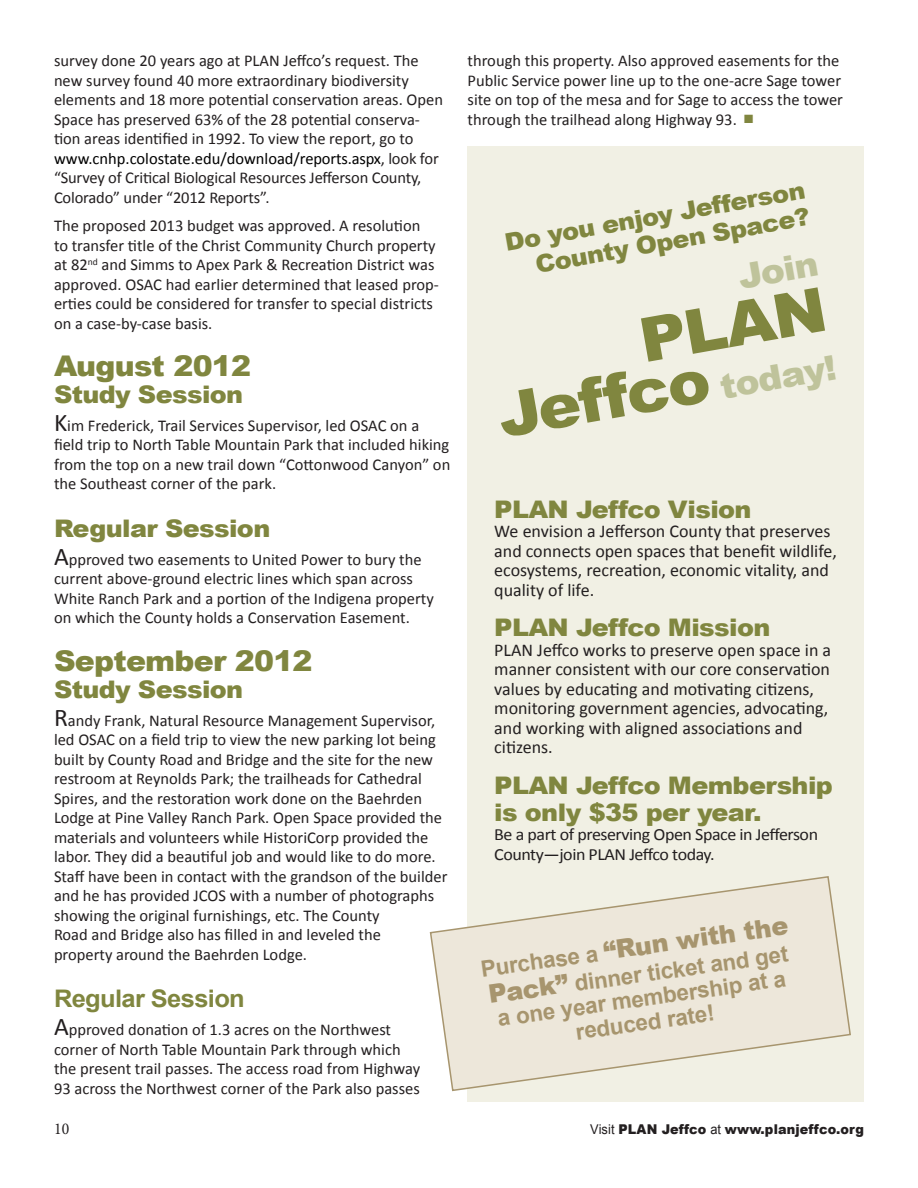
<style>
.page{position:relative;width:918px;height:1188px;background:#fff}
.page>*{position:absolute;margin:0;border:0;box-sizing:border-box;transform-origin:0 0}
.PJ-MainTitle{font:900 61.2px "Arial";color:#80863f;scale:1.05 1}
.PJ-MainTitle-2{font:900 34.2px "Arial";color:#bfc39b;scale:1.05 1}
.PJ-ArticleTitle{font:900 28.5px "Arial";letter-spacing:-.025em;color:#80863f;scale:1.05 1}
.PJ-Subtitle{font:900 25.5px "Arial";color:#a7956e}
.PJ-Subtitle-2{font:900 24.15px/27px "Arial";letter-spacing:-.025em;color:#80863f;scale:1.05 1}
.PJ-ArticleTitle-2{font:900 24.15px "Arial";letter-spacing:-.025em;color:#80863f;scale:1.05 1}
.PJ-MainTitle-3{font:900 24.15px/27px "Arial";color:#80863f;text-align:right;scale:1.05 1}
.PJ-ArticleTitle-3{font:700 24.15px "Arial";letter-spacing:-.025em;color:#80863f;scale:1.05 1}
.PJ-Subtitle-3{font:700 22.5px/24px "Arial";color:#a7956e;text-align:center}
.PJ-Subtitle-4{font:18px/19.5px "Calibri";color:#231f20}
.PJ-Subtitle-5{font:17.1px/19.5px "Calibri";letter-spacing:-.025em;color:#231f20;scale:1.05 1}
.PJ-Text{font:16.5px/19.5px "Calibri";color:#231f20}
.PJ-PageNumber{font:16.5px "Minion Pro";color:#231f20;scale:.95 1}
.PJ-PageNumber-2{font:900 13.5px "Arial";letter-spacing:.01em;color:#231f20;scale:.95 1}
.s1{color:#000}
.s2{font-size:25.5px}
.s3{color:#80863f}
.s4{font-size:34.2px;color:#bfc39b}
.s5{font-weight:700;font-size:22.5px}
.s6{font-weight:900;font-size:25.5px}
.s7{font-weight:400}
</style>
<div class="page">
<div style="left:467px;top:146px;width:397px;height:956px;background:#f1f0e4"></div>
<svg style="left:429px;top:876px;width:422px;height:216px"></svg>
<p class="PJ-Text" style="left:54px;top:50px;width:391px">survey done 20 years ago at PLAN Jeffco’s request. The new survey found 40 more extraordinary biodiversity elements and 18 more potential conservation areas. Open Space has preserved 63% of the 28 potential conserva&shy;tion areas identified in 1992. To view the report, go to <span class="s1">www.cnhp.colostate.edu/download/reports.aspx</span>, look for “Survey of Critical Biological Resources Jefferson County, Colorado” under “2012 Reports”.</p>
<p class="PJ-Text" style="left:54px;top:215px;width:386px">The proposed 2013 budget was approved. A resolution<br>to transfer title of the Christ Community Church property at 82<sup>nd</sup> and Simms to Apex Park &amp; Recreation District was approved. OSAC had earlier determined that leased prop&shy;erties could be considered for transfer to special districts on a case-by-case basis.</p>
<p class="PJ-ArticleTitle" style="left:54px;top:345px;width:189px">August 2012</p>
<p class="PJ-ArticleTitle-2" style="left:54px;top:377px;width:182px">Study Session</p>
<p class="PJ-Text" style="left:54px;top:415px;width:398px"><span class="s2">K</span>im Frederick, Trail Services Supervisor, led OSAC on a field trip to North Table Mountain Park that included hiking from the top on a new trail down “Cottonwood Canyon” on the Southeast corner of the park.</p>
<p class="PJ-ArticleTitle-2" style="left:54px;top:511px;width:208px">Regular Session</p>
<p class="PJ-Text" style="left:54px;top:549px;width:381px"><span class="s2">A</span>pproved two easements to United Power to bury the current above-ground electric lines which span across White Ranch Park and a portion of the Indigena property on which the County holds a Conservation Easement.</p>
<p class="PJ-ArticleTitle" style="left:54px;top:640px;width:248px">September 2012</p>
<p class="PJ-ArticleTitle-2" style="left:54px;top:671px;width:182px">Study Session</p>
<p class="PJ-Text" style="left:54px;top:710px;width:395px"><span class="s2">R</span>andy Frank, Natural Resource Management Supervisor, led OSAC on a field trip to view the new parking lot being built by County Road and Bridge and the site for the new restroom at Reynolds Park; the trailheads for Cathedral Spires, and the restoration work done on the Baehrden Lodge at Pine Valley Ranch Park. Open Space provided the materials and volunteers while HistoriCorp provided the labor. They did a beautiful job and would like to do more.<br>Staff have been in contact with the grandson of the builder and he has provided JCOS with a number of photographs showing the original furnishings, etc. The County<br>Road and Bridge also has filled in and leveled the<br>property around the Baehrden Lodge.</p>
<p class="PJ-ArticleTitle-3" style="left:54px;top:983px;width:183px">Regular Session</p>
<p class="PJ-Text" style="left:54px;top:1019px;width:368px"><span class="s2">A</span>pproved donation of 1.3 acres on the Northwest corner of North Table Mountain Park through which the present trail passes. The access road from Highway 93 across the Northwest corner of the Park also passes</p>
<p class="PJ-Text" style="left:468px;top:50px;width:377px">through this property. Also approved easements for the Public Service power line up to the one-acre Sage tower site on top of the mesa and for Sage to access the tower through the trailhead along Highway 93. <span class="s3">■</span></p>
<p class="PJ-MainTitle-3" style="left:502px;top:228px;width:292px;rotate:-10deg">Do you enjoy Jefferson<br>County Open Space?</p>
<p class="PJ-MainTitle-2" style="left:734px;top:252px;width:78px;rotate:-10deg">Join</p>
<p class="PJ-MainTitle" style="left:632px;top:297px;width:181px;rotate:-10deg">PLAN</p>
<p class="PJ-MainTitle" style="left:491px;top:372px;width:326px;rotate:-10deg">Jeffco <span class="s4">today!</span></p>
<p class="PJ-Subtitle-2" style="left:494px;top:495px;width:247px">PLAN Jeffco Vision</p>
<p class="PJ-Subtitle-4" style="left:494px;top:521px;width:344px">We envision a Jefferson County that preserves and connects open spaces that benefit wildlife, ecosystems, recreation, economic vitality, and quality of life.</p>
<p class="PJ-Subtitle-2" style="left:494px;top:613px;width:264px">PLAN Jeffco Mission</p>
<p class="PJ-Subtitle-4" style="left:494px;top:639px;width:338px">PLAN Jeffco works to preserve open space in a manner consistent with our core conservation values by educating and motivating citizens, monitoring government agencies, advocating, and working with aligned associations and citizens.</p>
<p class="PJ-Subtitle-2" style="left:494px;top:771px;width:324px">PLAN Jeffco Membership is only $35 per year.</p>
<p class="PJ-Subtitle-5" style="left:494px;top:824px;width:310px">Be a part of preserving Open Space in Jefferson<br>County—join PLAN Jeffco today.</p>
<p class="PJ-Subtitle" style="left:478px;top:950px;width:312px;rotate:-8deg"><span class="s5">Purchase a</span> “Run with the</p>
<p class="PJ-Subtitle-3" style="left:487px;top:984px;width:304px;rotate:-8deg"><span class="s6">Pack”</span> dinner ticket and get a one year membership at a reduced rate!</p>
<p class="PJ-PageNumber" style="left:54px;top:1118px;width:18px">10</p>
<p class="PJ-PageNumber-2" style="left:590px;top:1119px;width:290px"><span class="s7">Visit</span> PLAN Jeffco <span class="s7">at</span> www.planjeffco.org</p>
</div>
